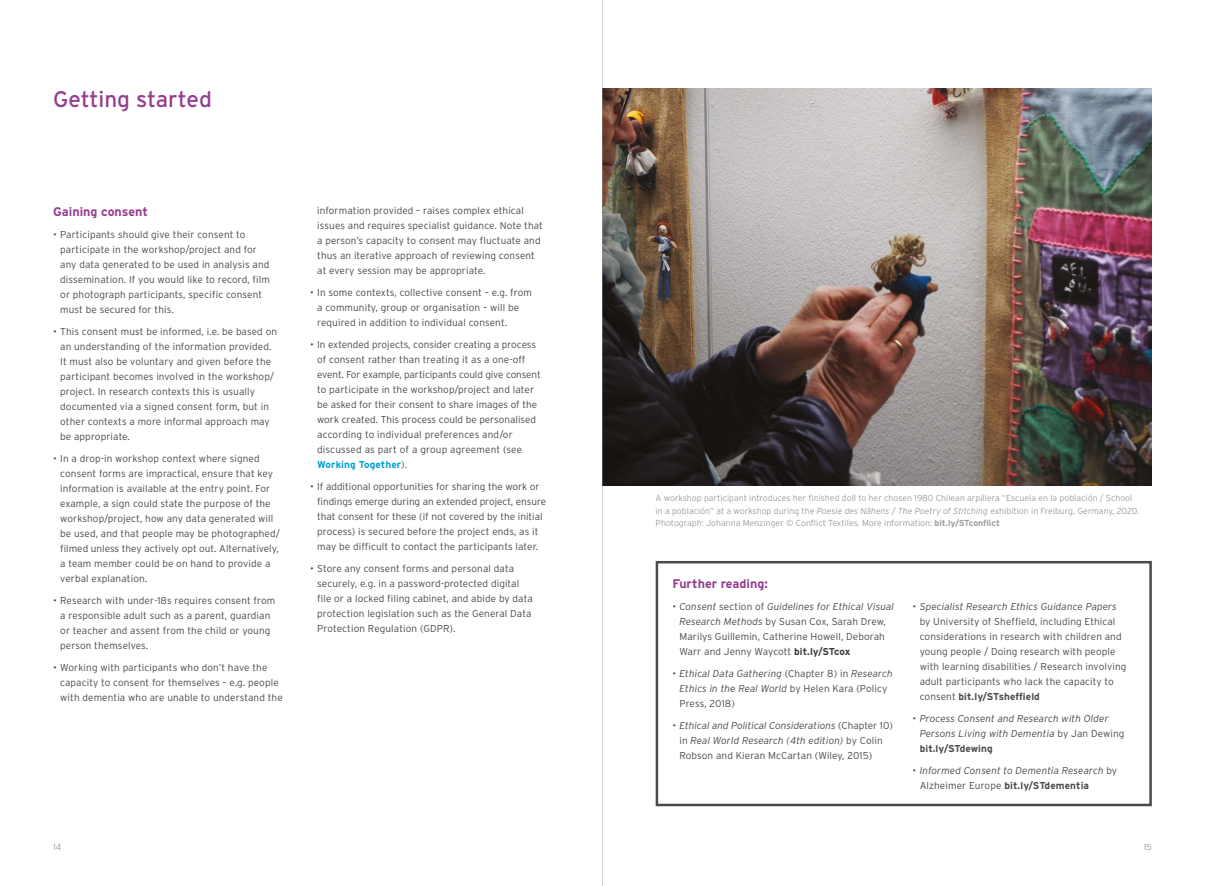
<style>
.page{position:relative;width:1205px;height:886px;background:#fff}
.page>*{position:absolute;margin:0;border:0;box-sizing:border-box;transform-origin:0 0}
.t1{font:22.5px "Interstate";color:#953e90}
.t2{font:700 12.5px "Interstate";color:#953e90}
.t3{font:300 10px/15px "Interstate";letter-spacing:.01em;color:#4a4a49}
.t4{font:italic 300 10px/15px "Interstate";letter-spacing:.01em;color:#4a4a49}
.t5{font:300 8.75px/12.5px "Interstate";color:#9d9d9c}
.s1{font-weight:700;color:#03a0d2}
.s2{font-style:italic}
.s3{font-weight:700}
.s4{font-weight:700;color:#3c3c3b}
.s5{font-style:normal}
.s6{font-weight:700;font-style:normal}
</style>
<div class="page">
<div style="left:656px;top:561px;width:496px;height:245px;border:2px solid #4a4a49"></div>
<img style="left:603px;top:89px;width:549px;height:396px">
<hr style="left:602px;top:0;width:1px;height:886px;background:#9d9d9c">
<h1 class="t1" style="left:53px;top:86px;width:160px">Getting started</h1>
<p class="t2" style="left:53px;top:204px;width:96px">Gaining consent</p>
<p class="t3" style="left:60px;top:226px;width:211px;text-indent:-7px">• Participants should give their consent to participate in the workshop/project and for any data generated to be used in analysis and dissemination. If you would like to record, film or photograph participants, specific consent must be secured for this.</p>
<p class="t3" style="left:60px;top:324px;width:218px;text-indent:-7px">• This consent must be informed, i.e. be based on an understanding of the information provided.<br>It must also be voluntary and given before the participant becomes involved in the workshop/ project. In research contexts this is usually documented via a signed consent form, but in other contexts a more informal approach may be appropriate.</p>
<p class="t3" style="left:60px;top:451px;width:221px;text-indent:-7px">• In a drop-in workshop context where signed consent forms are impractical, ensure that key information is available at the entry point. For example, a sign could state the purpose of the workshop/project, how any data generated will be used, and that people may be photographed/ filmed unless they actively opt out. Alternatively, a team member could be on hand to provide a verbal explanation.</p>
<p class="t3" style="left:60px;top:593px;width:217px;text-indent:-7px">• Research with under-18s requires consent from a responsible adult such as a parent, guardian or teacher and assent from the child or young person themselves.</p>
<p class="t3" style="left:60px;top:660px;width:224px;text-indent:-7px">• Working with participants who don’t have the capacity to consent for themselves – e.g. people with dementia who are unable to understand the</p>
<p class="t3" style="left:317px;top:202px;width:227px">information provided – raises complex ethical issues and requires specialist guidance. Note that a person’s capacity to consent may fluctuate and thus an iterative approach of reviewing consent at every session may be appropriate.</p>
<p class="t3" style="left:317px;top:285px;width:216px;text-indent:-7px">• In some contexts, collective consent – e.g. from a community, group or organisation – will be required in addition to individual consent.</p>
<p class="t3" style="left:317px;top:337px;width:225px;text-indent:-7px">• In extended projects, consider creating a process of consent rather than treating it as a one-off event. For example, participants could give consent to participate in the workshop/project and later be asked for their consent to share images of the work created. This process could be personalised according to individual preferences and/or discussed as part of a group agreement (see <span class="s1">Working Together</span>).</p>
<p class="t3" style="left:317px;top:479px;width:231px;text-indent:-7px">• If additional opportunities for sharing the work or findings emerge during an extended project, ensure that consent for these (if not covered by the initial process) is secured before the project ends, as it may be difficult to contact the participants later.</p>
<p class="t3" style="left:317px;top:561px;width:217px;text-indent:-7px">• Store any consent forms and personal data securely, e.g. in a password-protected digital file or a locked filing cabinet, and abide by data protection legislation such as the General Data Protection Regulation (GDPR).</p>
<p class="t5" style="left:656px;top:492px;width:485px">A workshop participant introduces her finished doll to her chosen 1980 Chilean arpillera “Escuela en la población / School in a población” at a workshop during the <span class="s2">Poesie des Nähens / The Poetry of Stitching</span> exhibition in Freiburg, Germany, 2020.<br>Photograph: Johanna Menzinger © Conflict Textiles. More information: <span class="s3">bit.ly/STconflict</span></p>
<p class="t2" style="left:672px;top:576px;width:97px">Further reading:</p>
<p class="t3" style="left:679px;top:599px;width:216px;text-indent:-7px"><span class="s2">• Consent</span> section of <span class="s2">Guidelines for Ethical Visual Research Methods</span> by Susan Cox, Sarah Drew, Marilys Guillemin, Catherine Howell, Deborah Warr and Jenny Waycott <span class="s4">bit.ly/STcox</span></p>
<p class="t4" style="left:679px;top:666px;width:215px;text-indent:-7px"><span class="s5">•</span> Ethical Data Gathering <span class="s5">(Chapter 8) in</span> Research<br>Ethics in the Real World <span class="s5">by Helen Kara (Policy<br>Press, 2018)</span></p>
<p class="t4" style="left:679px;top:718px;width:215px;text-indent:-7px">• Ethical and Political Considerations <span class="s5">(Chapter 10) in</span> Real World Research (4th edition) <span class="s5">by Colin<br>Robson and Kieran McCartan (Wiley, 2015)</span></p>
<p class="t4" style="left:912px;top:599px;width:206px">• Specialist Research Ethics Guidance Papers</p>
<p class="t3" style="left:919px;top:614px;width:208px">by University of Sheffield, including Ethical considerations in research with children and young people / Doing research with people with learning disabilities / Research involving adult participants who lack the capacity to consent <span class="s3">bit.ly/STsheffield</span></p>
<p class="t4" style="left:919px;top:711px;width:206px;text-indent:-7px">• Process Consent and Research with Older<br>Persons Living with Dementia <span class="s5">by Jan Dewing </span><span class="s6">bit.ly/STdewing</span></p>
<p class="t4" style="left:919px;top:763px;width:199px;text-indent:-7px"><span class="s5">•</span> Informed Consent to Dementia Research <span class="s5">by<br>Alzheimer Europe</span> <span class="s6">bit.ly/STdementia</span></p>
<p class="t5" style="left:53px;top:840px;width:10px">14</p>
<p class="t5" style="left:1143px;top:840px;width:10px">15</p>
</div>
